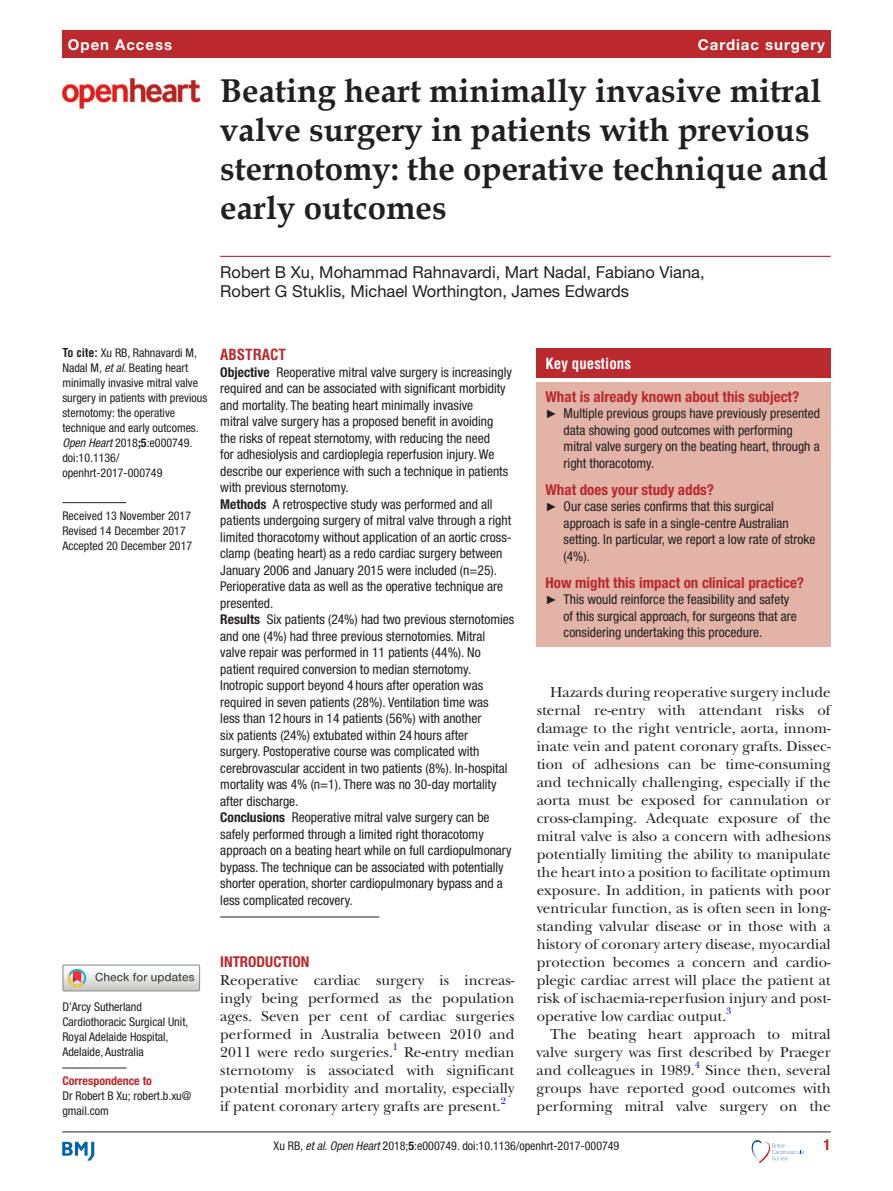
<style>
.page{position:relative;width:893px;height:1191px;background:#fff}
.page>*{position:absolute;margin:0;border:0;box-sizing:border-box;transform-origin:0 0}
.t1{font:700 33px/39px "Book Antiqua";color:#231f20}
.t2{font:16.5px/19.5px "Helvetica Neue LT Std";color:#231f20}
.t3{font:15px/18px "New Baskerville";color:#231f20;text-align:justify}
.t4{font:700 condensed 15px "Helvetica Neue LT Std";color:#b9292e}
.t5{font:700 15px "Helvetica Neue LT Std";letter-spacing:.065em;color:#fff}
.t6{font:700 condensed 15px "Helvetica";color:#fff}
.t7{font:700 condensed 15px "Helvetica";color:#b9292e}
.t8{font:condensed 13.5px/16.5px "Helvetica Neue LT Std";color:#231f20}
.t9{font:condensed 12px/15px "Helvetica Neue LT Std";color:#231f20}
.t10{font:700 condensed 12px "Helvetica Neue LT Std";color:#b9292e}
.t11{font:9.9px "New Baskerville";color:#00f}
.s1{font-family:"Helvetica LT Std";font-weight:700}
.s2{font-style:italic}
.s3{font-weight:700}
.s4{font-family:"Arial";font-stretch:normal;font-size:12px}
</style>
<div class="page">
<div style="left:62px;top:31px;width:769px;height:27px;background:#b9292e"></div>
<hr style="left:62px;top:1131px;width:769px;height:1px;background:#231f20">
<svg style="left:752px;top:1140px;width:53px;height:23px"></svg>
<svg style="left:62px;top:1141px;width:32px;height:19px"></svg>
<hr style="left:62px;top:502px;width:64px;height:1px;background:#231f20">
<hr style="left:62px;top:1067px;width:64px;height:1px;background:#231f20">
<hr style="left:220px;top:256px;width:611px;height:1px;background:#b9292e">
<div style="left:62px;top:964px;width:138px;height:27px;border:1px solid #969090"></div>
<svg style="left:63px;top:965px;width:137px;height:26px"></svg>
<img style="left:62px;top:78px;width:138px;height:30px">
<hr style="left:220px;top:916px;width:159px;height:1px;background:#231f20">
<div style="left:537px;top:348px;width:294px;height:30px;background:#b9292e"></div>
<div style="left:537px;top:382px;width:294px;height:264px;background:#e2b3a6"></div>
<p class="t5" style="left:68px;top:35px;width:106px">Open Access</p>
<p class="t5" style="left:698px;top:35px;width:129px">Cardiac surgery</p>
<h1 class="t1" style="left:220px;top:71px;width:609px">Beating heart minimally invasive mitral valve surgery in patients with previous sternotomy: the operative technique and early outcomes</h1>
<p class="t2" style="left:220px;top:262px;width:486px">Robert B Xu, Mohammad Rahnavardi, Mart Nadal, Fabiano Viana,<br>Robert G Stuklis, Michael Worthington, James Edwards</p>
<p class="t9" style="left:62px;top:345px;width:146px"><span class="s1">To cite:</span> Xu RB, Rahnavardi M,<br>Nadal M<span class="s2">, et al</span>. Beating heart minimally invasive mitral valve surgery in patients with previous sternotomy: the operative technique and early outcomes<span class="s2">.<br>Open Heart</span> 2018<span class="s3">;5</span>:e000749. doi:10.1136/ openhrt-2017-000749</p>
<p class="t9" style="left:62px;top:508px;width:131px">Received 13 November 2017<br>Revised 14 December 2017<br>Accepted 20 December 2017</p>
<p class="t9" style="left:62px;top:999px;width:127px">D’Arcy Sutherland<br>Cardiothoracic Surgical Unit,<br>Royal Adelaide Hospital,<br>Adelaide, Australia</p>
<p class="t10" style="left:62px;top:1073px;width:91px">Correspondence to</p>
<p class="t9" style="left:62px;top:1088px;width:131px">Dr Robert B Xu; robert.b.xu@ gmail.com</p>
<p class="t7" style="left:220px;top:345px;width:67px">Abstract</p>
<p class="t8" style="left:220px;top:363px;width:296px"><span class="s3">Objective</span> Reoperative mitral valve surgery is increasingly required and can be associated with significant morbidity and mortality. The beating heart minimally invasive<br>mitral valve surgery has a proposed benefit in avoiding<br>the risks of repeat sternotomy, with reducing the need<br>for adhesiolysis and cardioplegia reperfusion injury. We describe our experience with such a technique in patients with previous sternotomy.<br><span class="s3">Methods</span> A retrospective study was performed and all patients undergoing surgery of mitral valve through a right limited thoracotomy without application of an aortic cross&shy;clamp (beating heart) as a redo cardiac surgery between January 2006 and January 2015 were included (n=25).<br>Perioperative data as well as the operative technique are presented.<br><span class="s3">Results</span> Six patients (24%) had two previous sternotomies and one (4%) had three previous sternotomies. Mitral valve repair was performed in 11 patients (44%). No patient required conversion to median sternotomy.<br>Inotropic support beyond 4 hours after operation was required in seven patients (28%). Ventilation time was<br>less than 12 hours in 14 patients (56%) with another<br>six patients (24%) extubated within 24 hours after<br>surgery. Postoperative course was complicated with cerebrovascular accident in two patients (8%). In-hospital mortality was 4% (n=1). There was no 30-day mortality after discharge.<br><span class="s3">Conclusions</span> Reoperative mitral valve surgery can be safely performed through a limited right thoracotomy approach on a beating heart while on full cardiopulmonary bypass. The technique can be associated with potentially shorter operation, shorter cardiopulmonary bypass and a less complicated recovery.</p>
<p class="t4" style="left:220px;top:952px;width:91px">Introduction</p>
<p class="t3" style="left:220px;top:971px;width:296px">Reoperative cardiac surgery is increas&shy;ingly being performed as the population ages. Seven per cent of cardiac surgeries performed in Australia between 2010 and 2011 were redo surgeries.<sup>1</sup> Re-entry median sternotomy is associated with significant potential morbidity and mortality, especially if patent coronary artery grafts are present.</p>
<p class="t11" style="left:501px;top:1095px;width:7px">2</p>
<p class="t6" style="left:546px;top:354px;width:87px">Key questions</p>
<p class="t4" style="left:546px;top:387px;width:255px">What is already known about this subject?</p>
<p class="t8" style="left:564px;top:405px;width:258px;text-indent:-18px"><span class="s4">►</span> Multiple previous groups have previously presented data showing good outcomes with performing mitral valve surgery on the beating heart, through a right thoracotomy.</p>
<p class="t4" style="left:546px;top:480px;width:170px">What does your study adds?</p>
<p class="t8" style="left:564px;top:498px;width:253px;text-indent:-18px"><span class="s4">►</span> Our case series confirms that this surgical approach is safe in a single-centre Australian setting. In particular, we report a low rate of stroke (4%).</p>
<p class="t4" style="left:546px;top:573px;width:260px">How might this impact on clinical practice?</p>
<p class="t8" style="left:564px;top:591px;width:235px;text-indent:-18px"><span class="s4">►</span> This would reinforce the feasibility and safety of this surgical approach, for surgeons that are considering undertaking this procedure.</p>
<p class="t3" style="left:537px;top:683px;width:296px;text-indent:14px">Hazards during reoperative surgery include sternal re-entry with attendant risks of damage to the right ventricle, aorta, innom&shy;inate vein and patent coronary grafts. Dissec&shy;tion of adhesions can be time-consuming and technically challenging, especially if the aorta must be exposed for cannulation or cross-clamping. Adequate exposure of the mitral valve is also a concern with adhesions potentially limiting the ability to manipulate the heart into a position to facilitate optimum exposure. In addition, in patients with poor ventricular function, as is often seen in long&shy;standing valvular disease or in those with a history of coronary artery disease, myocardial protection becomes a concern and cardio&shy;plegic cardiac arrest will place the patient at risk of ischaemia-reperfusion injury and post&shy;operative low cardiac output.</p>
<p class="t11" style="left:726px;top:1005px;width:7px">3</p>
<p class="t3" style="left:537px;top:1025px;width:296px;text-indent:14px">The beating heart approach to mitral valve surgery was first described by Praeger and colleagues in 1989.</p>
<p class="t11" style="left:695px;top:1059px;width:7px">4</p>
<p class="t3" style="left:537px;top:1061px;width:296px;text-indent:169px">Since then, several groups have reported good outcomes with performing mitral valve surgery on the</p>
<p class="t9" style="left:274px;top:1138px;width:347px">Xu RB<span class="s2">, et al. Open Heart</span> 2018;<span class="s3">5</span>:e000749. doi:10.1136/openhrt-2017-000749</p>
<p class="t4" style="left:824px;top:1135px;width:9px">1</p>
</div>
